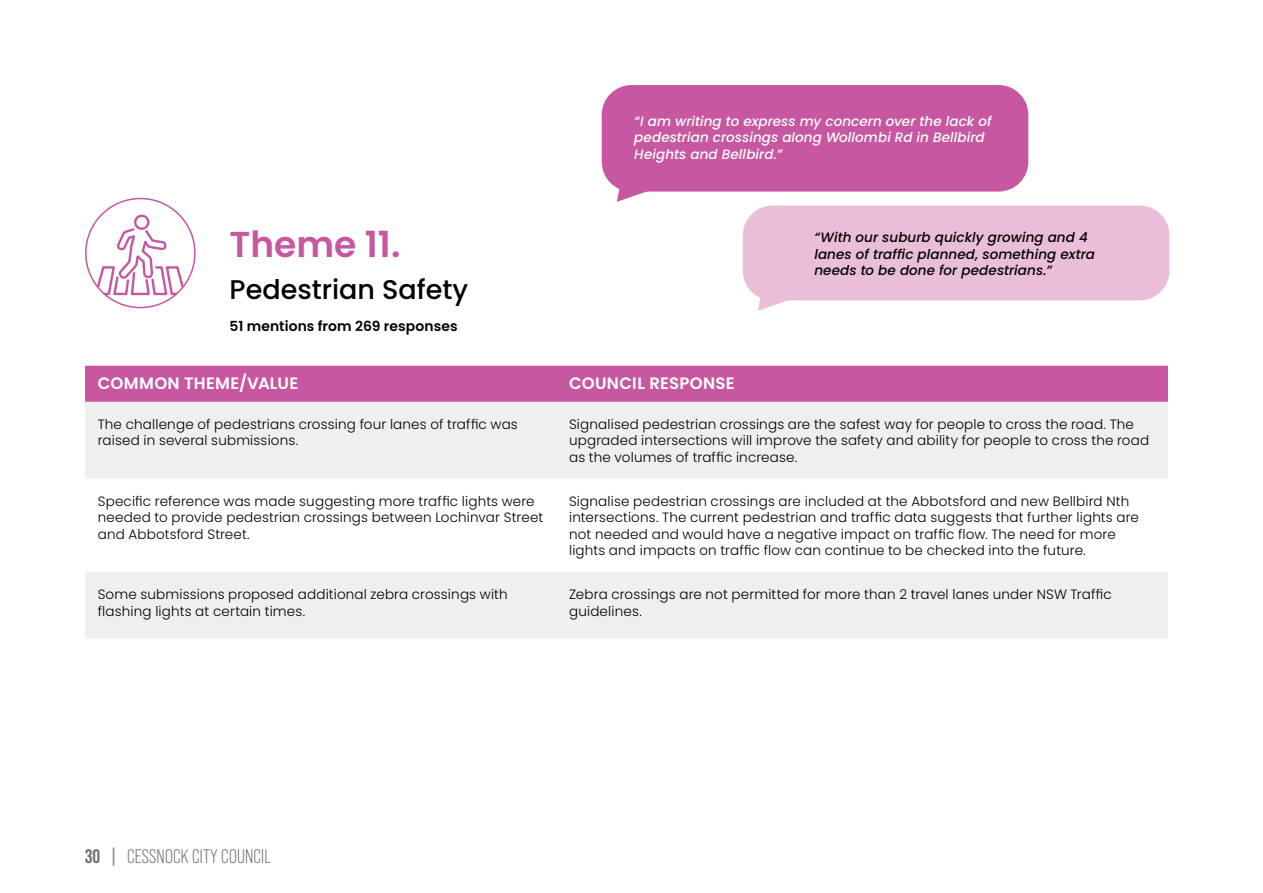
<style>
.page{position:relative;width:1263px;height:893px;background:#fff}
.page>*{position:absolute;margin:0;border:0;box-sizing:border-box;transform-origin:0 0}
.t1{font:600 36px "Poppins";color:#c657a0}
.t2{font:500 27px "Poppins";color:#000}
.t3{font:19.5px "Bebas Neue Pro";letter-spacing:.01em;color:#6d6e71}
.t4{font:600 16.5px "Poppins";letter-spacing:.02em;color:#fff}
.t5{font:600 13.8px "Poppins";letter-spacing:.005em;color:#000}
.t6{font:300 13.5px/16.5px "Poppins";letter-spacing:.01em;color:#000}
.t7{font:italic 500 13.5px/16.5px "Poppins";letter-spacing:.005em;color:#fff}
.t8{font:italic 500 13.5px/16.5px "Poppins";letter-spacing:.005em;color:#000}
.s1{font-weight:700}
.s2{font-weight:700;font-size:18.15px;color:#939598}
</style>
<div class="page">
<div style="left:602px;top:85px;width:426px;height:107px;background:#c657a0;border-radius:30px"></div>
<svg style="left:617px;top:188px;width:36px;height:14px"></svg>
<div style="left:743px;top:206px;width:426px;height:94px;background:#eabdd8;border-radius:30px"></div>
<svg style="left:758px;top:296px;width:36px;height:15px"></svg>
<div style="left:85px;top:366px;width:1083px;height:36px;background:#c657a0"></div>
<div style="left:85px;top:402px;width:1083px;height:236px;background:#efeff0"></div>
<svg style="left:85px;top:479px;width:1083px;height:93px"></svg>
<svg style="left:95px;top:214px;width:91px;height:81px"></svg>
<div style="left:85px;top:198px;width:111px;height:110px;border:2px solid #c657a0;border-radius:50%"></div>
<h1 class="t1" style="left:230px;top:223px;width:172px">Theme 11.</h1>
<h2 class="t2" style="left:230px;top:274px;width:240px">Pedestrian Safety</h2>
<p class="t5" style="left:230px;top:319px;width:229px">51 mentions from 269 responses</p>
<p class="t7" style="left:634px;top:113px;width:359px">“I am writing to express my concern over the lack of pedestrian crossings along Wollombi Rd in Bellbird<br>Heights and Bellbird.”</p>
<p class="t8" style="left:814px;top:229px;width:282px">“With our suburb quickly growing and 4 lanes of traffic planned, something extra needs to be done for pedestrians.”</p>
<p class="t4" style="left:98px;top:374px;width:202px">COMMON THEME/VALUE</p>
<p class="t4" style="left:569px;top:374px;width:167px">COUNCIL RESPONSE</p>
<p class="t6" style="left:98px;top:416px;width:421px">The challenge of pedestrians crossing four lanes of traffic was raised in several submissions.</p>
<p class="t6" style="left:569px;top:416px;width:582px">Signalised pedestrian crossings are the safest way for people to cross the road. The upgraded intersections will improve the safety and ability for people to cross the road as the volumes of traffic increase.</p>
<p class="t6" style="left:98px;top:493px;width:447px">Specific reference was made suggesting more traffic lights were needed to provide pedestrian crossings between Lochinvar Street and Abbotsford Street.</p>
<p class="t6" style="left:569px;top:493px;width:571px">Signalise pedestrian crossings are included at the Abbotsford and new Bellbird Nth intersections. The current pedestrian and traffic data suggests that further lights are not needed and would have a negative impact on traffic flow. The need for more lights and impacts on traffic flow can continue to be checked into the future.</p>
<p class="t6" style="left:98px;top:586px;width:411px">Some submissions proposed additional zebra crossings with flashing lights at certain times.</p>
<p class="t6" style="left:569px;top:586px;width:544px">Zebra crossings are not permitted for more than 2 travel lanes under NSW Traffic guidelines.</p>
<h3 class="t3" style="left:85px;top:846px;width:187px"><span class="s1">30</span> <span class="s2">|</span> CESSNOCK CITY COUNCIL</h3>
</div>
